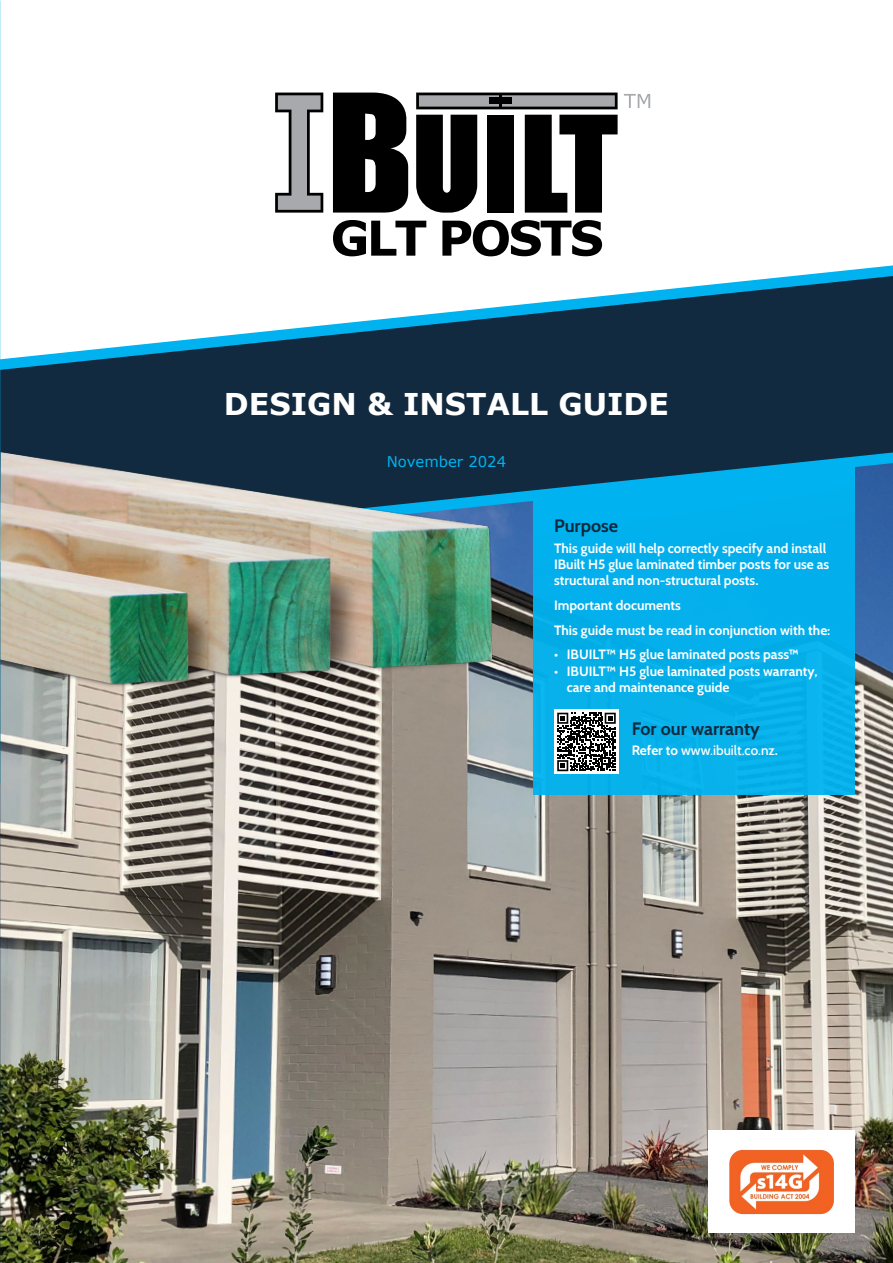
<style>
.page{position:relative;width:893px;height:1263px;background:#fff}
.page>*{position:absolute;margin:0;border:0;box-sizing:border-box;transform-origin:0 0}
.t1{font:700 30px "Verdana";color:#fff}
.t2{font:700 18px "Cabin";color:#112a3f}
.t3{font:14.85px "Verdana";color:#00b3f0}
.t4{font:700 13.5px/16.2px "Cabin";color:#fff}
.t5{font:500 13.5px "Cabin";color:#fff}
.s1{font-weight:400}
.s2{font-weight:700}
</style>
<div class="page">
<img style="left:0;top:567px;width:893px;height:696px">
<div style="left:533px;top:455px;width:322px;height:340px;background:#00b3f0"></div>
<svg style="left:0;top:255px;width:893px;height:312px"></svg>
<img style="left:0;top:382px;width:534px;height:347px">
<svg style="left:333px;top:93px;width:76px;height:120px;background:#202020"></svg>
<div style="left:487px;top:115px;width:27px;height:98px;background:#000"></div>
<svg style="left:525px;top:115px;width:93px;height:98px"></svg>
<svg style="left:275px;top:93px;width:48px;height:120px"></svg>
<svg style="left:416px;top:93px;width:202px;height:16px;background:#6f7173"></svg>
<hr style="left:499px;top:94px;width:3px;height:14px;background:#000">
<div style="left:489px;top:98px;width:23px;height:6px;background:#000"></div>
<svg style="left:416px;top:115px;width:61px;height:98px;background:#282828"></svg>
<svg style="left:624px;top:94px;width:26px;height:14px"></svg>
<svg style="left:333px;top:220px;width:93px;height:36px"></svg>
<svg style="left:442px;top:220px;width:160px;height:36px"></svg>
<div style="left:708px;top:1131px;width:147px;height:102px;background:#fff"></div>
<div style="left:554px;top:709px;width:65px;height:65px;background:#fff"></div>
<svg style="left:557px;top:713px;width:59px;height:58px"></svg>
<img style="left:729px;top:1150px;width:105px;height:64px">
<h1 class="t1" style="left:224px;top:384px;width:446px">DESIGN &amp; INSTALL GUIDE</h1>
<p class="t3" style="left:387px;top:452px;width:121px">November 2024</p>
<h2 class="t2" style="left:554px;top:515px;width:66px">Purpose</h2>
<p class="t4" style="left:554px;top:540px;width:277px">This guide will help correctly specify and install<br>IBuilt H5 glue laminated timber posts for use as structural and non-structural posts.</p>
<p class="t4" style="left:554px;top:593px;width:278px;line-height:24.8px">Important documents<br>This guide must be read in conjunction with the:</p>
<p class="t4" style="left:554px;top:646px;width:246px"><span class="s1">•</span> IBUILT™ H5 glue laminated posts pass™</p>
<p class="t4" style="left:567px;top:663px;width:252px;text-indent:-13px"><span class="s1">•</span> IBUILT™ H5 glue laminated posts warranty, care and maintenance guide</p>
<h2 class="t2" style="left:632px;top:717px;width:130px">For our warranty</h2>
<p class="t5" style="left:632px;top:742px;width:148px"><span class="s2">Refer to</span> www.ibuilt.co.nz<span class="s2">.</span></p>
</div>
